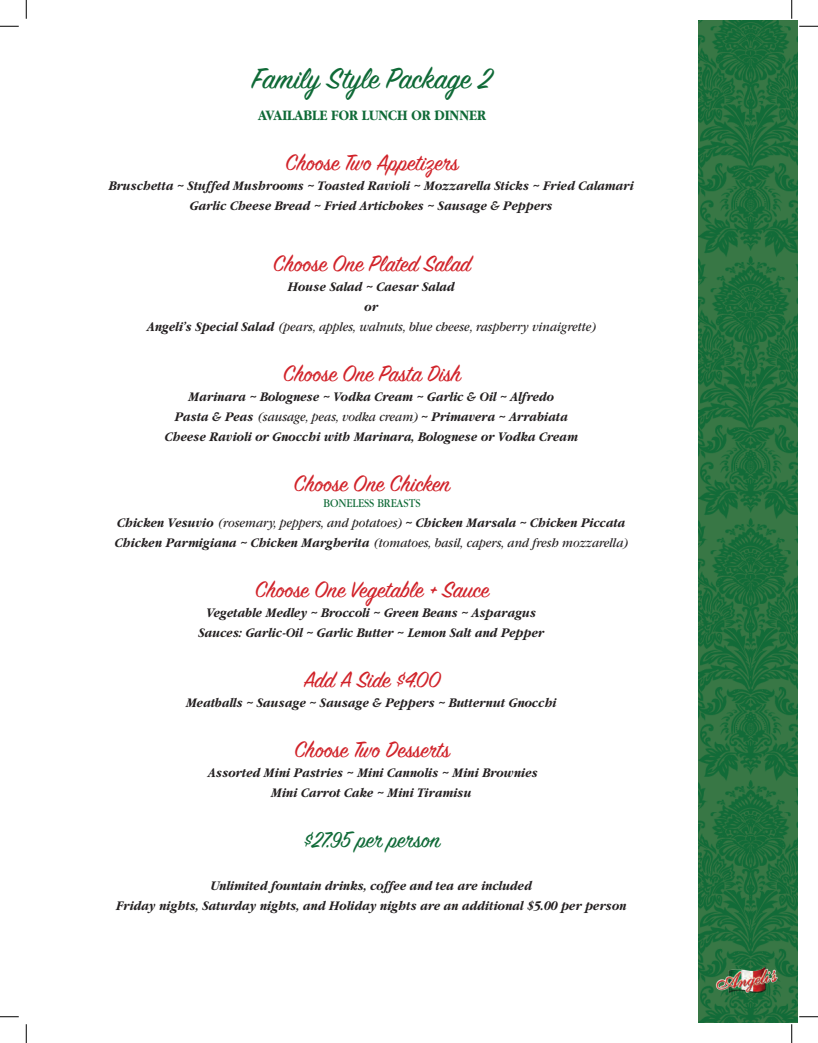
<style>
.page{position:relative;width:818px;height:1043px;background:#fff}
.page>*{position:absolute;margin:0;border:0;box-sizing:border-box;transform-origin:0 0}
.t1{font:32.5px "Sign Painter House Script";color:#0f6a37}
.t2{font:25px "Sign Painter House Script";color:#d1232a}
.t3{font:25px "Sign Painter House Script";color:#0f6a37}
.t4{font:700 15px "Garamond";color:#0f6a37;scale:.9 1}
.t5{font:italic 700 13.75px "Garamond";color:#231f20;scale:.9 1}
.t6{font:italic 13.75px "Garamond";color:#231f20;scale:.9 1}
.t7{font:12.5px "Garamond";color:#0f6a37;scale:.9 1}
.s1{font-weight:700}
.s2{font-weight:400}
</style>
<div class="page">
<img style="left:698px;top:21px;width:99px;height:1001px">
<img style="left:714px;top:965px;width:65px;height:30px">
<svg style="left:0;top:25px;width:19px;height:2px"></svg>
<svg style="left:799px;top:25px;width:19px;height:2px"></svg>
<svg style="left:0;top:1016px;width:19px;height:1px"></svg>
<svg style="left:799px;top:1016px;width:19px;height:1px"></svg>
<svg style="left:25px;top:0;width:2px;height:19px"></svg>
<svg style="left:25px;top:1024px;width:2px;height:18px"></svg>
<svg style="left:791px;top:0;width:1px;height:19px"></svg>
<svg style="left:791px;top:1024px;width:1px;height:18px"></svg>
<p class="t1" style="left:252px;top:58px;width:241px">Family Style Package 2</p>
<p class="t4" style="left:258px;top:106px;width:255px">AVAILABLE FOR LUNCH OR DINNER</p>
<p class="t2" style="left:285px;top:147px;width:174px">Choose Two Appetizers</p>
<p class="t5" style="left:109px;top:178px;width:585px">Bruschetta ~ Stuffed Mushrooms ~ Toasted Ravioli ~ Mozzarella Sticks ~ Fried Calamari</p>
<p class="t5" style="left:191px;top:198px;width:404px">Garlic Cheese Bread ~ Fried Artichokes ~ Sausage &amp; Peppers</p>
<p class="t2" style="left:273px;top:248px;width:199px">Choose One Plated Salad</p>
<p class="t5" style="left:288px;top:279px;width:187px">House Salad ~ Caesar Salad</p>
<p class="t5" style="left:365px;top:299px;width:17px">or</p>
<p class="t6" style="left:148px;top:319px;width:500px"><span class="s1">Angeli’s Special Salad</span> (pears, apples, walnuts, blue cheese, raspberry vinaigrette)</p>
<p class="t2" style="left:283px;top:358px;width:179px">Choose One Pasta Dish</p>
<p class="t5" style="left:189px;top:389px;width:408px">Marinara ~ Bolognese ~ Vodka Cream ~ Garlic &amp; Oil ~ Alfredo</p>
<p class="t5" style="left:175px;top:409px;width:438px">Pasta &amp; Peas <span class="s2">(sausage, peas, vodka cream)</span> ~ Primavera ~ Arrabiata</p>
<p class="t5" style="left:165px;top:429px;width:460px">Cheese Ravioli or Gnocchi with Marinara, Bolognese or Vodka Cream</p>
<p class="t2" style="left:294px;top:468px;width:158px">Choose One Chicken</p>
<p class="t7" style="left:323px;top:497px;width:109px">BONELESS BREASTS</p>
<p class="t5" style="left:118px;top:515px;width:566px">Chicken Vesuvio <span class="s2">(rosemary, peppers, and potatoes)</span> ~ Chicken Marsala ~ Chicken Piccata</p>
<p class="t6" style="left:116px;top:536px;width:571px"><span class="s1">Chicken Parmigiana ~ Chicken Margherita</span> (tomatoes, basil, capers, and fresh mozzarella)</p>
<p class="t2" style="left:255px;top:574px;width:235px">Choose One Vegetable + Sauce</p>
<p class="t5" style="left:207px;top:605px;width:368px">Vegetable Medley ~ Broccoli ~ Green Beans ~ Asparagus</p>
<p class="t5" style="left:199px;top:625px;width:386px">Sauces: Garlic-Oil ~ Garlic Butter ~ Lemon Salt and Pepper</p>
<p class="t2" style="left:304px;top:664px;width:138px">Add A Side $4.00</p>
<p class="t5" style="left:187px;top:695px;width:413px">Meatballs ~ Sausage ~ Sausage &amp; Peppers ~ Butternut Gnocchi</p>
<p class="t2" style="left:294px;top:734px;width:157px">Choose Two Desserts</p>
<p class="t5" style="left:209px;top:765px;width:368px">Assorted Mini Pastries ~ Mini Cannolis ~ Mini Brownies</p>
<p class="t5" style="left:272px;top:785px;width:224px">Mini Carrot Cake ~ Mini Tiramisu</p>
<p class="t3" style="left:304px;top:824px;width:139px">$27.95 per person</p>
<p class="t5" style="left:211px;top:878px;width:358px">Unlimited fountain drinks, coffee and tea are included</p>
<p class="t5" style="left:117px;top:898px;width:569px">Friday nights, Saturday nights, and Holiday nights are an additional $5.00 per person</p>
</div>
